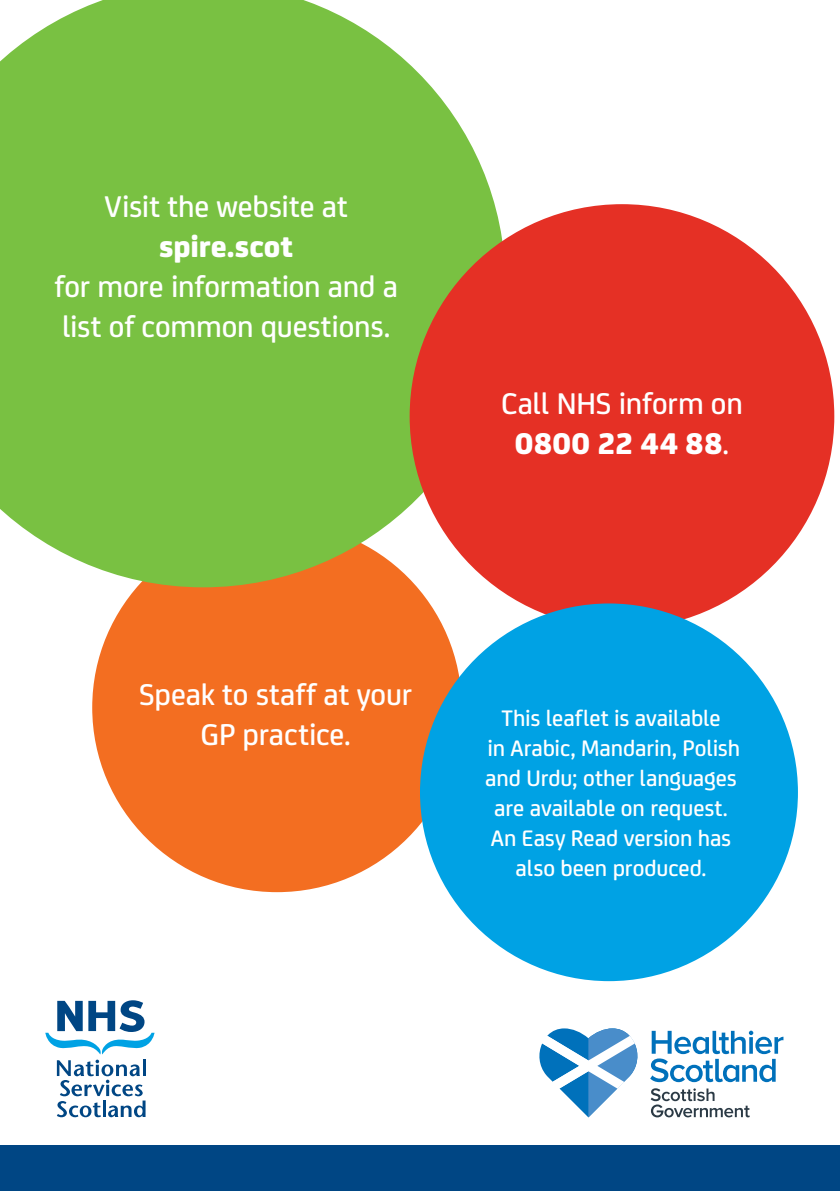
<style>
.page{position:relative;width:840px;height:1191px;background:#fff}
.page>*{position:absolute;margin:0;border:0;box-sizing:border-box;transform-origin:0 0}
.t1{font:500 32px/40px "FS Joey";letter-spacing:-.005em;color:#fff;text-align:center}
.t2{font:800 32px "FS Joey";letter-spacing:-.005em;color:#fff}
.t3{font:500 24px/30px "FS Joey";letter-spacing:-.005em;color:#fff;text-align:center}
.s1{font-weight:800}
</style>
<div class="page">
<div style="left:92px;top:523px;width:369px;height:369px;background:#f36e21;border-radius:50%"></div>
<svg style="left:0;top:0;width:503px;height:587px;background:#88c654"></svg>
<div style="left:409px;top:204px;width:424px;height:424px;background:#e53025;border-radius:50%"></div>
<div style="left:420px;top:603px;width:377px;height:378px;background:#00a2e4;border-radius:50%"></div>
<div style="left:0;top:1145px;width:839px;height:46px;background:#004684"></div>
<svg style="left:45px;top:1000px;width:109px;height:117px"></svg>
<svg style="left:650px;top:1030px;width:133px;height:52px"></svg>
<svg style="left:650px;top:1088px;width:99px;height:29px"></svg>
<svg style="left:539px;top:1028px;width:99px;height:89px"></svg>
<h1 class="t1" style="left:104px;top:184px;width:245px">Visit the website at</h1>
<h1 class="t2" style="left:159px;top:221px;width:135px">spire.scot</h1>
<h1 class="t1" style="left:54px;top:264px;width:345px;text-align:left">for more information and a list of common questions.</h1>
<h1 class="t1" style="left:501px;top:381px;width:243px">Call NHS inform on<br><span class="s1">0800 22 44 88</span>.</h1>
<h1 class="t1" style="left:139px;top:672px;width:274px">Speak to staff at your<br>GP practice.</h1>
<p class="t3" style="left:485px;top:701px;width:256px">This leaflet is available<br>in Arabic, Mandarin, Polish and Urdu; other languages are available on request.<br>An Easy Read version has also been produced.</p>
</div>
